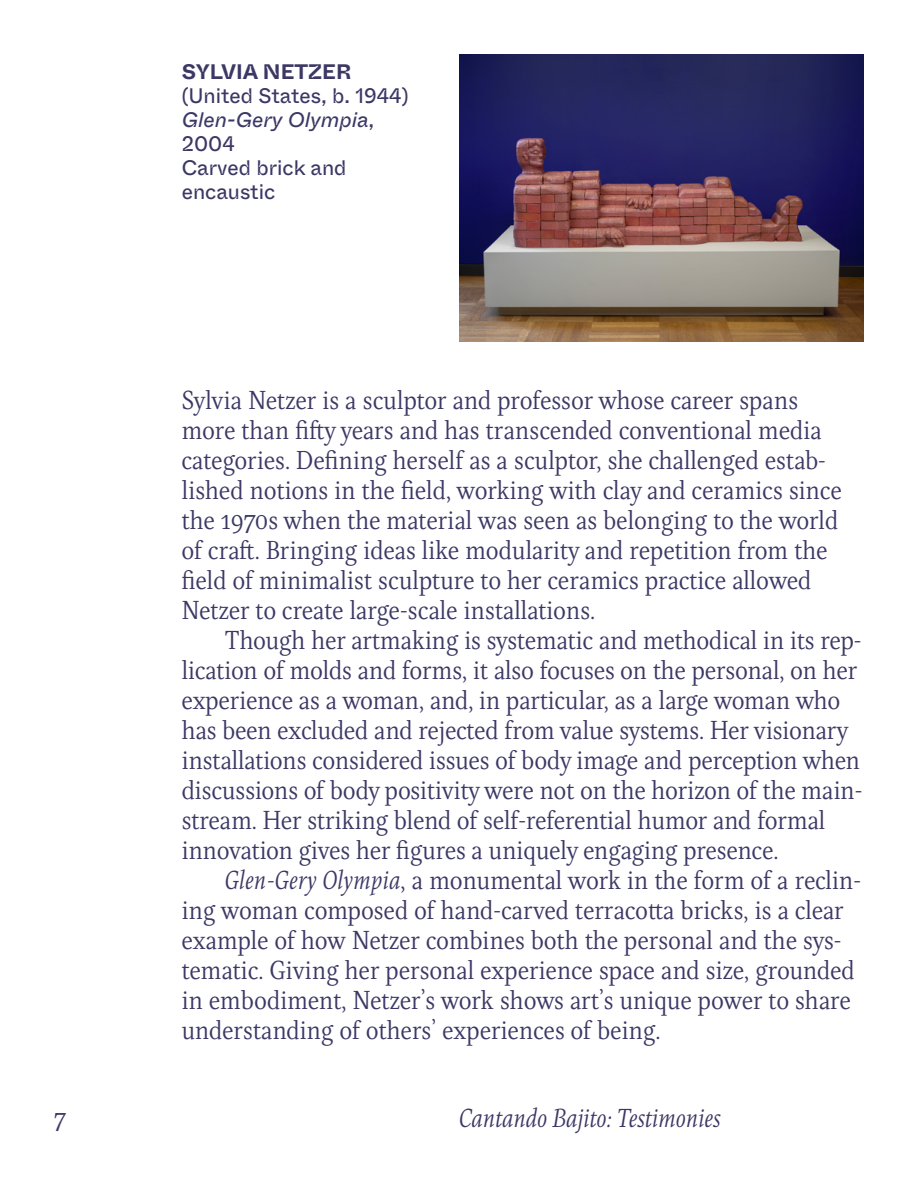
<style>
.page{position:relative;width:918px;height:1188px;background:#fff}
.page>*{position:absolute;margin:0;border:0;box-sizing:border-box;transform-origin:0 0}
.t1{font:27px/30px "Eskapade";letter-spacing:-.005em;color:#3c3865}
.t2{font:italic 27px "Eskapade";letter-spacing:-.01em;color:#3c3865}
.t3{font:21px/24px "ABC Whyte Inktrap";color:#3c3865}
.t4{font:700 21px "ABC Whyte Inktrap";color:#3c3865}
.s1{font-style:italic}
</style>
<div class="page">
<img style="left:459px;top:54px;width:405px;height:288px">
<p class="t4" style="left:182px;top:58px;width:171px">SYLVIA NETZER</p>
<p class="t3" style="left:182px;top:84px;width:228px">(United States, b. 1944)<br><span class="s1">Glen-Gery Olympia</span>,<br>2004<br>Carved brick and encaustic</p>
<p class="t1" style="left:182px;top:384px;width:662px">Sylvia Netzer is a sculptor and professor whose career spans more than fifty years and has transcended conventional media categories. Defining herself as a sculptor, she challenged estab&shy;lished notions in the field, working with clay and ceramics since the 1970s when the material was seen as belonging to the world of craft. Bringing ideas like modularity and repetition from the field of minimalist sculpture to her ceramics practice allowed Netzer to create large-scale installations.</p>
<p class="t1" style="left:182px;top:624px;width:682px;text-indent:43px">Though her artmaking is systematic and methodical in its rep&shy;lication of molds and forms, it also focuses on the personal, on her experience as a woman, and, in particular, as a large woman who has been excluded and rejected from value systems. Her visionary installations considered issues of body image and perception when discussions of body positivity were not on the horizon of the main&shy;stream. Her striking blend of self-referential humor and formal innovation gives her figures a uniquely engaging presence.</p>
<p class="t1" style="left:182px;top:863px;width:681px;text-indent:43px"><span class="s1">Glen-Gery Olympia</span>, a monumental work in the form of a reclin&shy;ing woman composed of hand-carved terracotta bricks, is a clear example of how Netzer combines both the personal and the sys&shy;tematic. Giving her personal experience space and size, grounded in embodiment, Netzer’s work shows art’s unique power to share understanding of others’ experiences of being.</p>
<p class="t1" style="left:54px;top:1101px;width:14px">7</p>
<p class="t2" style="left:459px;top:1098px;width:263px">Cantando Bajito: Testimonies</p>
</div>
